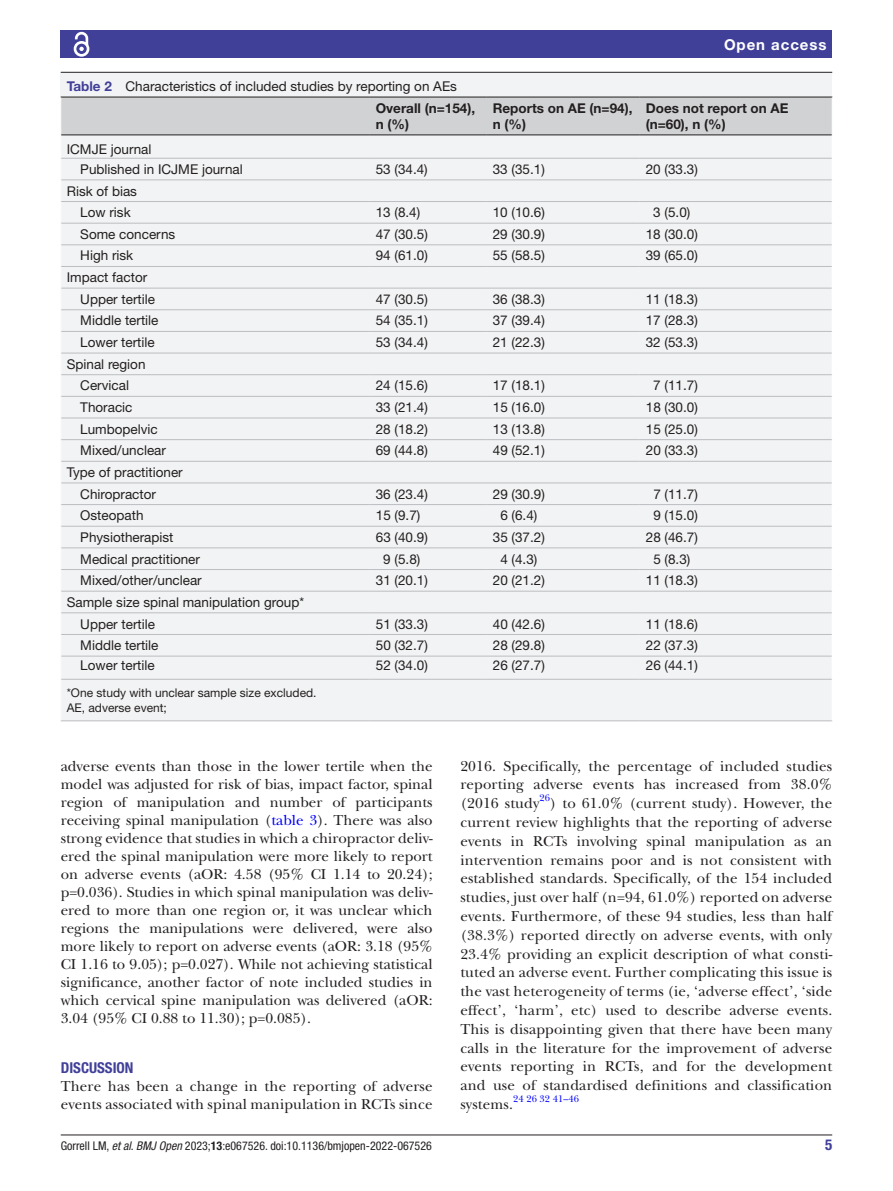
<style>
.page{position:relative;width:893px;height:1191px;background:#fff}
.page>*{position:absolute;margin:0;border:0;box-sizing:border-box;transform-origin:0 0}
.t1{font:15px/18.8px "New Baskerville";letter-spacing:.01em;color:#231f20;text-align:justify}
.t2{font:700 condensed 15px "Helvetica Neue LT Std";color:#414099}
.t3{font:700 15px "Helvetica Neue LT Std";letter-spacing:.065em;color:#fff}
.t4{font:13.5px/21.6px "Helvetica Neue LT Std";color:#231f20}
.t5{font:700 13.5px/16.2px "Helvetica Neue LT Std";color:#231f20}
.t6{font:condensed 12px "Helvetica Neue LT Std";color:#231f20}
.t7{font:12px/15px "Helvetica Neue LT Std";color:#231f20}
.t8{font:9.9px "New Baskerville";letter-spacing:.01em;color:#00f}
.s1{font-weight:700;color:#414099}
.s2{font-weight:700}
.s3{color:#00f}
.s4{font-style:italic}
</style>
<div class="page">
<hr style="left:61px;top:1134px;width:771px;height:1px;background:#231f20">
<div style="left:61px;top:31px;width:771px;height:27px;background:#414099"></div>
<svg style="left:73px;top:31px;width:17px;height:26px"></svg>
<div style="left:61px;top:73px;width:771px;height:648px;background:#f2f3f4"></div>
<hr style="left:61px;top:72px;width:771px;height:1px;background:#231f20">
<hr style="left:370px;top:679px;width:117px;height:1px;background:#bcbdc0">
<hr style="left:487px;top:679px;width:153px;height:1px;background:#bcbdc0">
<hr style="left:640px;top:679px;width:192px;height:1px;background:#bcbdc0">
<hr style="left:61px;top:679px;width:309px;height:1px;background:#bcbdc0">
<hr style="left:61px;top:720px;width:309px;height:1px;background:#bcbdc0">
<hr style="left:370px;top:720px;width:117px;height:1px;background:#bcbdc0">
<hr style="left:487px;top:720px;width:153px;height:1px;background:#bcbdc0">
<hr style="left:640px;top:720px;width:192px;height:1px;background:#bcbdc0">
<svg style="left:60px;top:97px;width:773px;height:582px"></svg>
<p class="t4" style="left:376px;top:75px;width:101px;line-height:22px;text-indent:-309px"><span class="s1">Table 2</span> Characteristics of included studies by reporting on AEs<br><span class="s2">Overall (n=154),</span></p>
<p class="t5" style="left:376px;top:116px;width:35px">n (%)</p>
<p class="t3" style="left:724px;top:35px;width:104px">Open access</p>
<p class="t5" style="left:493px;top:99px;width:141px">Reports on AE (n=94), n (%)</p>
<p class="t5" style="left:646px;top:99px;width:144px">Does not report on AE (n=60), n (%)</p>
<p class="t4" style="left:80px;top:139px;width:164px;line-height:20.1px;text-indent:-14px">ICMJE journal<br>Published in ICJME journal</p>
<p class="t4" style="left:67px;top:180px;width:72px;text-align:center">Risk of bias<br>Low risk</p>
<p class="t4" style="left:376px;top:158px;width:54px">53 (34.4)</p>
<p class="t4" style="left:493px;top:158px;width:54px">33 (35.1)</p>
<p class="t4" style="left:646px;top:158px;width:54px">20 (33.3)</p>
<p class="t4" style="left:376px;top:201px;width:46px">13 (8.4)</p>
<p class="t4" style="left:493px;top:201px;width:54px">10 (10.6)</p>
<p class="t4" style="left:653px;top:201px;width:39px">3 (5.0)</p>
<p class="t4" style="left:80px;top:223px;width:97px">Some concerns</p>
<p class="t4" style="left:376px;top:223px;width:54px">47 (30.5)</p>
<p class="t4" style="left:493px;top:223px;width:54px">29 (30.9)</p>
<p class="t4" style="left:646px;top:223px;width:54px">18 (30.0)</p>
<p class="t4" style="left:80px;top:245px;width:55px">High risk</p>
<p class="t4" style="left:376px;top:245px;width:54px">94 (61.0)</p>
<p class="t4" style="left:493px;top:245px;width:54px">55 (58.5)</p>
<p class="t4" style="left:646px;top:245px;width:54px">39 (65.0)</p>
<p class="t4" style="left:80px;top:266px;width:76px;text-indent:-14px">Impact factor<br>Upper tertile</p>
<p class="t4" style="left:376px;top:288px;width:54px">47 (30.5)</p>
<p class="t4" style="left:493px;top:288px;width:54px">36 (38.3)</p>
<p class="t4" style="left:646px;top:288px;width:54px">11 (18.3)</p>
<p class="t4" style="left:80px;top:310px;width:80px">Middle tertile</p>
<p class="t4" style="left:376px;top:310px;width:54px">54 (35.1)</p>
<p class="t4" style="left:493px;top:310px;width:54px">37 (39.4)</p>
<p class="t4" style="left:646px;top:310px;width:54px">17 (28.3)</p>
<p class="t4" style="left:80px;top:331px;width:76px">Lower tertile</p>
<p class="t4" style="left:376px;top:331px;width:54px">53 (34.4)</p>
<p class="t4" style="left:493px;top:331px;width:54px">21 (22.3)</p>
<p class="t4" style="left:646px;top:331px;width:54px">32 (53.3)</p>
<p class="t4" style="left:67px;top:353px;width:80px;text-align:center">Spinal region<br>Cervical</p>
<p class="t4" style="left:376px;top:374px;width:54px">24 (15.6)</p>
<p class="t4" style="left:493px;top:374px;width:54px">17 (18.1)</p>
<p class="t4" style="left:653px;top:374px;width:46px">7 (11.7)</p>
<p class="t4" style="left:80px;top:396px;width:54px">Thoracic</p>
<p class="t4" style="left:376px;top:396px;width:54px">33 (21.4)</p>
<p class="t4" style="left:493px;top:396px;width:54px">15 (16.0)</p>
<p class="t4" style="left:646px;top:396px;width:54px">18 (30.0)</p>
<p class="t4" style="left:80px;top:418px;width:79px">Lumbopelvic</p>
<p class="t4" style="left:376px;top:418px;width:54px">28 (18.2)</p>
<p class="t4" style="left:493px;top:418px;width:54px">13 (13.8)</p>
<p class="t4" style="left:646px;top:418px;width:54px">15 (25.0)</p>
<p class="t4" style="left:80px;top:439px;width:87px">Mixed/unclear</p>
<p class="t4" style="left:376px;top:439px;width:54px">69 (44.8)</p>
<p class="t4" style="left:493px;top:439px;width:54px">49 (52.1)</p>
<p class="t4" style="left:646px;top:439px;width:54px">20 (33.3)</p>
<p class="t4" style="left:80px;top:461px;width:104px;text-indent:-14px">Type of practitioner<br>Chiropractor</p>
<p class="t4" style="left:376px;top:483px;width:54px">36 (23.4)</p>
<p class="t4" style="left:493px;top:483px;width:54px">29 (30.9)</p>
<p class="t4" style="left:653px;top:483px;width:46px">7 (11.7)</p>
<p class="t4" style="left:80px;top:504px;width:65px">Osteopath</p>
<p class="t4" style="left:376px;top:504px;width:46px">15 (9.7)</p>
<p class="t4" style="left:500px;top:504px;width:39px">6 (6.4)</p>
<p class="t4" style="left:653px;top:504px;width:46px">9 (15.0)</p>
<p class="t4" style="left:80px;top:526px;width:95px">Physiotherapist</p>
<p class="t4" style="left:376px;top:526px;width:54px">63 (40.9)</p>
<p class="t4" style="left:493px;top:526px;width:54px">35 (37.2)</p>
<p class="t4" style="left:646px;top:526px;width:54px">28 (46.7)</p>
<p class="t4" style="left:80px;top:548px;width:121px">Medical practitioner</p>
<p class="t4" style="left:383px;top:548px;width:39px">9 (5.8)</p>
<p class="t4" style="left:500px;top:548px;width:39px">4 (4.3)</p>
<p class="t4" style="left:653px;top:548px;width:39px">5 (8.3)</p>
<p class="t4" style="left:80px;top:569px;width:123px">Mixed/other/unclear</p>
<p class="t4" style="left:376px;top:569px;width:54px">31 (20.1)</p>
<p class="t4" style="left:493px;top:569px;width:54px">20 (21.2)</p>
<p class="t4" style="left:646px;top:569px;width:54px">11 (18.3)</p>
<p class="t4" style="left:80px;top:591px;width:225px;text-indent:-14px">Sample size spinal manipulation group*<br>Upper tertile</p>
<p class="t4" style="left:376px;top:612px;width:54px">51 (33.3)</p>
<p class="t4" style="left:493px;top:612px;width:54px">40 (42.6)</p>
<p class="t4" style="left:646px;top:612px;width:54px">11 (18.6)</p>
<p class="t4" style="left:80px;top:634px;width:80px">Middle tertile</p>
<p class="t4" style="left:376px;top:634px;width:54px">50 (32.7)</p>
<p class="t4" style="left:493px;top:634px;width:54px">28 (29.8)</p>
<p class="t4" style="left:646px;top:634px;width:54px">22 (37.3)</p>
<p class="t4" style="left:80px;top:654px;width:76px">Lower tertile</p>
<p class="t4" style="left:376px;top:654px;width:54px">52 (34.0)</p>
<p class="t4" style="left:493px;top:654px;width:54px">26 (27.7)</p>
<p class="t4" style="left:646px;top:654px;width:54px">26 (44.1)</p>
<p class="t7" style="left:67px;top:685px;width:251px">*One study with unclear sample size excluded.<br>AE, adverse event;</p>
<p class="t1" style="left:61px;top:757px;width:373px;line-height:18px">adverse events than those in the lower tertile when the model was adjusted for risk of bias, impact factor, spinal region of manipulation and number of participants receiving spinal manipulation (<span class="s3">table 3</span>). There was also strong evidence that studies in which a chiropractor deliv&shy;ered the spinal manipulation were more likely to report on adverse events (aOR: 4.58 (95% CI 1.14 to 20.24); p=0.036). Studies in which spinal manipulation was deliv&shy;ered to more than one region or, it was unclear which regions the manipulations were delivered, were also more likely to report on adverse events (aOR: 3.18 (95% CI 1.16 to 9.05); p=0.027). While not achieving statistical significance, another factor of note included studies in which cervical spine manipulation was delivered (aOR:<br>3.04 (95% CI 0.88 to 11.30); p=0.085).</p>
<p class="t2" style="left:61px;top:1059px;width:74px">DISCUSSION</p>
<p class="t1" style="left:61px;top:1077px;width:373px;line-height:18px">There has been a change in the reporting of adverse events associated with spinal manipulation in RCTs since</p>
<p class="t1" style="left:460px;top:756px;width:373px">2016. Specifically, the percentage of included studies reporting adverse events has increased from 38.0% (2016 study</p>
<p class="t8" style="left:539px;top:792px;width:12px">26</p>
<p class="t1" style="left:460px;top:794px;width:373px;text-indent:90px">) to 61.0% (current study). However, the current review highlights that the reporting of adverse events in RCTs involving spinal manipulation as an intervention remains poor and is not consistent with established standards. Specifically, of the 154 included studies, just over half (n=94, 61.0%) reported on adverse events. Furthermore, of these 94 studies, less than half (38.3%) reported directly on adverse events, with only 23.4% providing an explicit description of what consti&shy;tuted an adverse event. Further complicating this issue is the vast heterogeneity of terms (ie, ‘adverse effect’, ‘side effect’, ‘harm’, etc) used to describe adverse events.<br>This is disappointing given that there have been many calls in the literature for the improvement of adverse events reporting in RCTs, and for the development and use of standardised definitions and classification systems.</p>
<p class="t8" style="left:513px;top:1093px;width:67px">24 26 32 41–46</p>
<p class="t6" style="left:61px;top:1138px;width:373px">Gorrell LM, <span class="s4">et al</span>. <span class="s4">BMJ Open</span> 2023;<span class="s2">13</span>:e067526. doi:10.1136/bmjopen-2022-067526</p>
<p class="t2" style="left:825px;top:1135px;width:9px">5</p>
</div>
